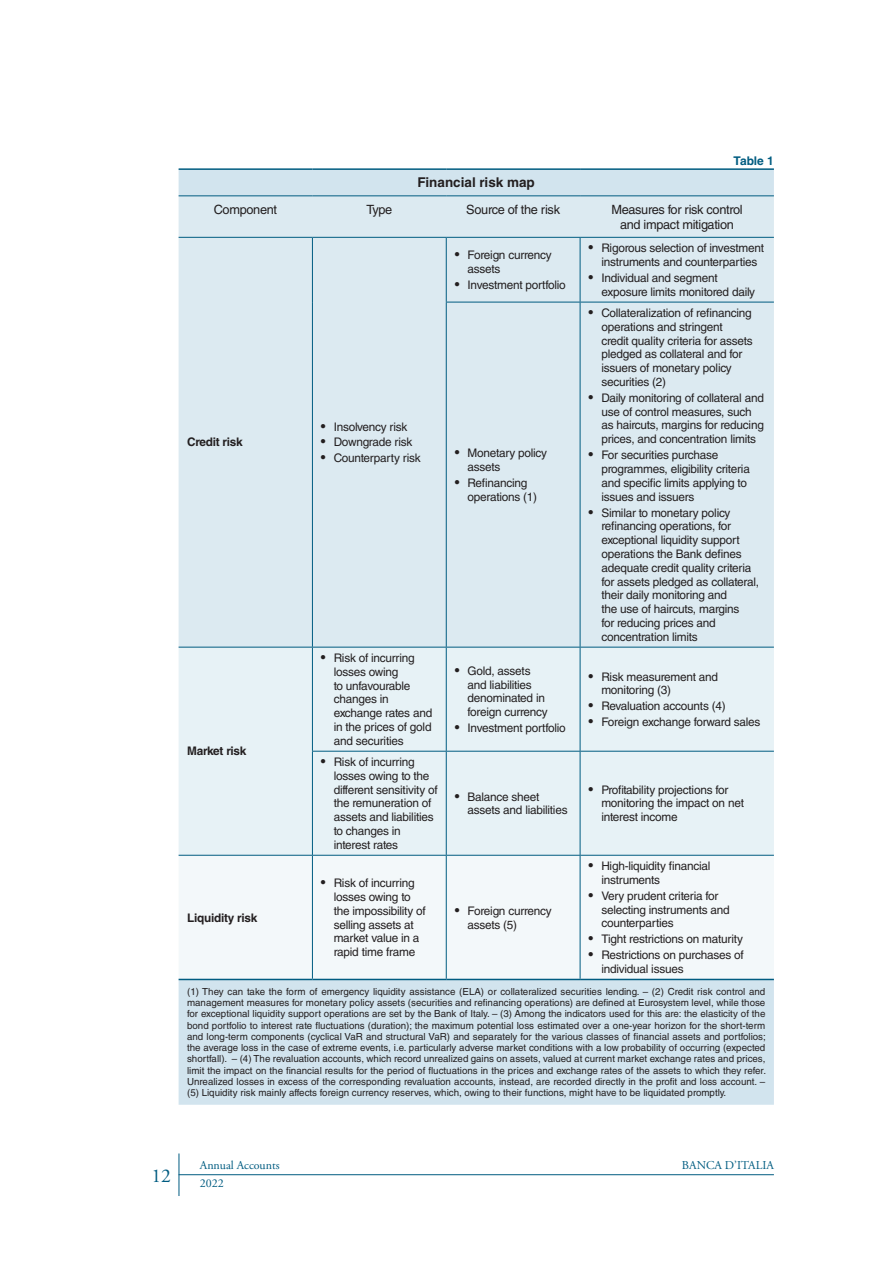
<style>
.page{position:relative;width:893px;height:1263px;background:#fff}
.page>*{position:absolute;margin:0;border:0;box-sizing:border-box;transform-origin:0 0}
.t1{font:19.5px "Adobe Garamond Pro";color:#005c81}
.TITOLO__Tabella_e_Fi{font:700 13.5px "Helvetica LT Std";color:#231f20}
.t2{font:12.75px/15.3px "Helvetica LT Std";letter-spacing:-.025em;color:#231f20;text-align:center}
.t3{font:12px "Adobe Garamond Pro";color:#005c81}
.NUMERO__Tabella_e_Fi{font:700 12px "Helvetica LT Std";letter-spacing:-.005em;color:#005c81}
.t4{font:11.85px/13.8px "Helvetica LT Std";letter-spacing:-.02em;color:#231f20}
.t5{font:700 11.85px "Helvetica LT Std";letter-spacing:-.02em;color:#231f20}
.NOTA__Tabella{font:9.75px/11.2px "Helvetica LT Std";color:#231f20;text-align:justify}
.s1{font-size:13.5px}
</style>
<div class="page">
<hr style="left:179px;top:1174px;width:595px;height:1px;background:#005c81">
<hr style="left:179px;top:1153px;width:1px;height:43px;background:#005c81">
<div style="left:179px;top:170px;width:595px;height:935px;background:#d2e4ee"></div>
<div style="left:179px;top:196px;width:595px;height:451px;background:#dceaf1"></div>
<div style="left:179px;top:648px;width:595px;height:207px;background:#e7f2f6"></div>
<div style="left:179px;top:856px;width:595px;height:123px;background:#f3f8fa"></div>
<hr style="left:179px;top:168px;width:133px;height:2px;background:#005c81">
<hr style="left:312px;top:168px;width:134px;height:2px;background:#005c81">
<hr style="left:446px;top:168px;width:134px;height:2px;background:#005c81">
<hr style="left:580px;top:168px;width:194px;height:2px;background:#005c81">
<hr style="left:179px;top:979px;width:133px;height:1px;background:#005c81">
<hr style="left:312px;top:979px;width:134px;height:1px;background:#005c81">
<hr style="left:446px;top:979px;width:134px;height:1px;background:#005c81">
<hr style="left:580px;top:979px;width:194px;height:1px;background:#005c81">
<hr style="left:179px;top:195px;width:133px;height:1px;background:#005c81">
<hr style="left:312px;top:195px;width:134px;height:1px;background:#005c81">
<hr style="left:446px;top:195px;width:134px;height:1px;background:#005c81">
<hr style="left:580px;top:195px;width:194px;height:1px;background:#005c81">
<hr style="left:179px;top:237px;width:133px;height:1px;background:#005c81">
<hr style="left:312px;top:237px;width:134px;height:1px;background:#005c81">
<hr style="left:312px;top:238px;width:1px;height:64px;background:#005c81">
<hr style="left:446px;top:237px;width:134px;height:1px;background:#005c81">
<hr style="left:446px;top:238px;width:1px;height:64px;background:#005c81">
<hr style="left:580px;top:237px;width:194px;height:1px;background:#005c81">
<hr style="left:580px;top:238px;width:1px;height:64px;background:#005c81">
<hr style="left:312px;top:302px;width:1px;height:345px;background:#005c81">
<hr style="left:446px;top:302px;width:134px;height:1px;background:#005c81">
<hr style="left:446px;top:302px;width:1px;height:345px;background:#005c81">
<hr style="left:580px;top:302px;width:194px;height:1px;background:#005c81">
<hr style="left:580px;top:302px;width:1px;height:345px;background:#005c81">
<hr style="left:179px;top:647px;width:133px;height:1px;background:#005c81">
<hr style="left:312px;top:647px;width:134px;height:1px;background:#005c81">
<hr style="left:312px;top:647px;width:1px;height:104px;background:#005c81">
<hr style="left:446px;top:647px;width:134px;height:1px;background:#005c81">
<hr style="left:446px;top:647px;width:1px;height:104px;background:#005c81">
<hr style="left:580px;top:647px;width:194px;height:1px;background:#005c81">
<hr style="left:580px;top:647px;width:1px;height:104px;background:#005c81">
<hr style="left:312px;top:751px;width:134px;height:1px;background:#005c81">
<hr style="left:312px;top:751px;width:1px;height:104px;background:#005c81">
<hr style="left:446px;top:751px;width:134px;height:1px;background:#005c81">
<hr style="left:446px;top:751px;width:1px;height:104px;background:#005c81">
<hr style="left:580px;top:751px;width:194px;height:1px;background:#005c81">
<hr style="left:580px;top:751px;width:1px;height:104px;background:#005c81">
<hr style="left:179px;top:855px;width:133px;height:1px;background:#005c81">
<hr style="left:312px;top:855px;width:134px;height:1px;background:#005c81">
<hr style="left:312px;top:856px;width:1px;height:123px;background:#005c81">
<hr style="left:446px;top:855px;width:134px;height:1px;background:#005c81">
<hr style="left:446px;top:856px;width:1px;height:123px;background:#005c81">
<hr style="left:580px;top:855px;width:194px;height:1px;background:#005c81">
<hr style="left:580px;top:856px;width:1px;height:123px;background:#005c81">
<p class="TITOLO__Tabella_e_Fi" style="left:418px;top:174px;width:119px">Financial risk map</p>
<p class="NUMERO__Tabella_e_Fi" style="left:734px;top:153px;width:42px">Table 1</p>
<p class="t2" style="left:214px;top:201px;width:65px">Component</p>
<p class="t2" style="left:366px;top:201px;width:27px">Type</p>
<p class="t2" style="left:466px;top:201px;width:95px">Source of the risk</p>
<p class="t2" style="left:611px;top:201px;width:133px">Measures for risk control and impact mitigation</p>
<p class="t5" style="left:187px;top:435px;width:57px">Credit risk</p>
<p class="t5" style="left:187px;top:744px;width:61px">Market risk</p>
<p class="t4" style="left:321px;top:419px;width:88px"><span class="s1">•</span> Insolvency risk</p>
<p class="t4" style="left:321px;top:435px;width:93px"><span class="s1">•</span> Downgrade risk</p>
<p class="t4" style="left:321px;top:451px;width:101px"><span class="s1">•</span> Counterparty risk</p>
<p class="t4" style="left:334px;top:651px;width:100px;text-indent:-13px"><span class="s1">•</span> Risk of incurring losses owing<br>to unfavourable changes in exchange rates and in the prices of gold and securities</p>
<p class="t4" style="left:334px;top:755px;width:106px;text-indent:-13px"><span class="s1">•</span> Risk of incurring losses owing to the different sensitivity of the remuneration of assets and liabilities to changes in interest rates</p>
<p class="t4" style="left:467px;top:248px;width:86px;text-indent:-13px"><span class="s1">•</span> Foreign currency assets</p>
<p class="t4" style="left:455px;top:278px;width:112px"><span class="s1">•</span> Investment portfolio</p>
<p class="t4" style="left:467px;top:446px;width:81px;text-indent:-13px"><span class="s1">•</span> Monetary policy assets</p>
<p class="t4" style="left:467px;top:476px;width:71px;text-indent:-13px"><span class="s1">•</span> Refinancing operations (1)</p>
<p class="t4" style="left:467px;top:664px;width:82px;text-indent:-13px"><span class="s1">•</span> Gold, assets and liabilities denominated in foreign currency</p>
<p class="t4" style="left:455px;top:721px;width:112px"><span class="s1">•</span> Investment portfolio</p>
<p class="t4" style="left:589px;top:241px;width:177px;text-align:center"><span class="s1">•</span> Rigorous selection of investment instruments and counterparties</p>
<p class="t4" style="left:601px;top:271px;width:155px;text-indent:-13px"><span class="s1">•</span> Individual and segment exposure limits monitored daily</p>
<p class="t4" style="left:601px;top:306px;width:153px;text-indent:-13px"><span class="s1">•</span> Collateralization of refinancing operations and stringent credit quality criteria for assets pledged as collateral and for issuers of monetary policy securities (2)</p>
<p class="t4" style="left:601px;top:391px;width:164px;text-indent:-13px"><span class="s1">•</span> Daily monitoring of collateral and use of control measures, such as haircuts, margins for reducing prices, and concentration limits</p>
<p class="t4" style="left:601px;top:448px;width:150px;text-indent:-13px"><span class="s1">•</span> For securities purchase programmes, eligibility criteria and specific limits applying to issues and issuers</p>
<p class="t4" style="left:601px;top:505px;width:159px;text-indent:-13px"><span class="s1">•</span> Similar to monetary policy refinancing operations, for exceptional liquidity support operations the Bank defines adequate credit quality criteria for assets pledged as collateral, their daily monitoring and<br>the use of haircuts, margins<br>for reducing prices and concentration limits</p>
<p class="t4" style="left:601px;top:669px;width:118px;text-indent:-13px"><span class="s1">•</span> Risk measurement and monitoring (3)</p>
<p class="t4" style="left:589px;top:699px;width:139px"><span class="s1">•</span> Revaluation accounts (4)</p>
<p class="t4" style="left:589px;top:715px;width:173px"><span class="s1">•</span> Foreign exchange forward sales</p>
<p class="t4" style="left:467px;top:789px;width:102px;text-indent:-13px"><span class="s1">•</span> Balance sheet assets and liabilities</p>
<p class="t4" style="left:601px;top:782px;width:144px;text-indent:-13px"><span class="s1">•</span> Profitability projections for monitoring the impact on net interest income</p>
<p class="t4" style="left:601px;top:859px;width:111px;text-indent:-13px"><span class="s1">•</span> High-liquidity financial instruments</p>
<p class="t4" style="left:601px;top:889px;width:130px;text-indent:-13px"><span class="s1">•</span> Very prudent criteria for selecting instruments and counterparties</p>
<p class="t4" style="left:589px;top:932px;width:156px"><span class="s1">•</span> Tight restrictions on maturity</p>
<p class="t4" style="left:601px;top:948px;width:144px;text-indent:-13px"><span class="s1">•</span> Restrictions on purchases of individual issues</p>
<p class="NOTA__Tabella" style="left:187px;top:986px;width:580px">(1) They can take the form of emergency liquidity assistance (ELA) or collateralized securities lending. – (2) Credit risk control and management measures for monetary policy assets (securities and refinancing operations) are defined at Eurosystem level, while those for exceptional liquidity support operations are set by the Bank of Italy. – (3) Among the indicators used for this are: the elasticity of the bond portfolio to interest rate fluctuations (duration); the maximum potential loss estimated over a one-year horizon for the short-term and long-term components (cyclical VaR and structural VaR) and separately for the various classes of financial assets and portfolios; the average loss in the case of extreme events, i.e. particularly adverse market conditions with a low probability of occurring (expected shortfall). – (4) The revaluation accounts, which record unrealized gains on assets, valued at current market exchange rates and prices, limit the impact on the financial results for the period of fluctuations in the prices and exchange rates of the assets to which they refer.<br>Unrealized losses in excess of the corresponding revaluation accounts, instead, are recorded directly in the profit and loss account. – (5) Liquidity risk mainly affects foreign currency reserves, which, owing to their functions, might have to be liquidated promptly.</p>
<p class="t4" style="left:334px;top:876px;width:94px;text-indent:-13px"><span class="s1">•</span> Risk of incurring losses owing to the impossibility of selling assets at market value in a rapid time frame</p>
<p class="t4" style="left:467px;top:904px;width:86px;text-indent:-13px"><span class="s1">•</span> Foreign currency assets (5)</p>
<p class="t5" style="left:187px;top:910px;width:72px">Liquidity risk</p>
<h1 class="t1" style="left:151px;top:1164px;width:21px">12</h1>
<p class="t3" style="left:200px;top:1158px;width:81px">Annual Accounts</p>
<p class="t3" style="left:682px;top:1158px;width:93px">BANCA D’ITALIA</p>
<p class="t3" style="left:200px;top:1176px;width:25px">2022</p>
</div>
